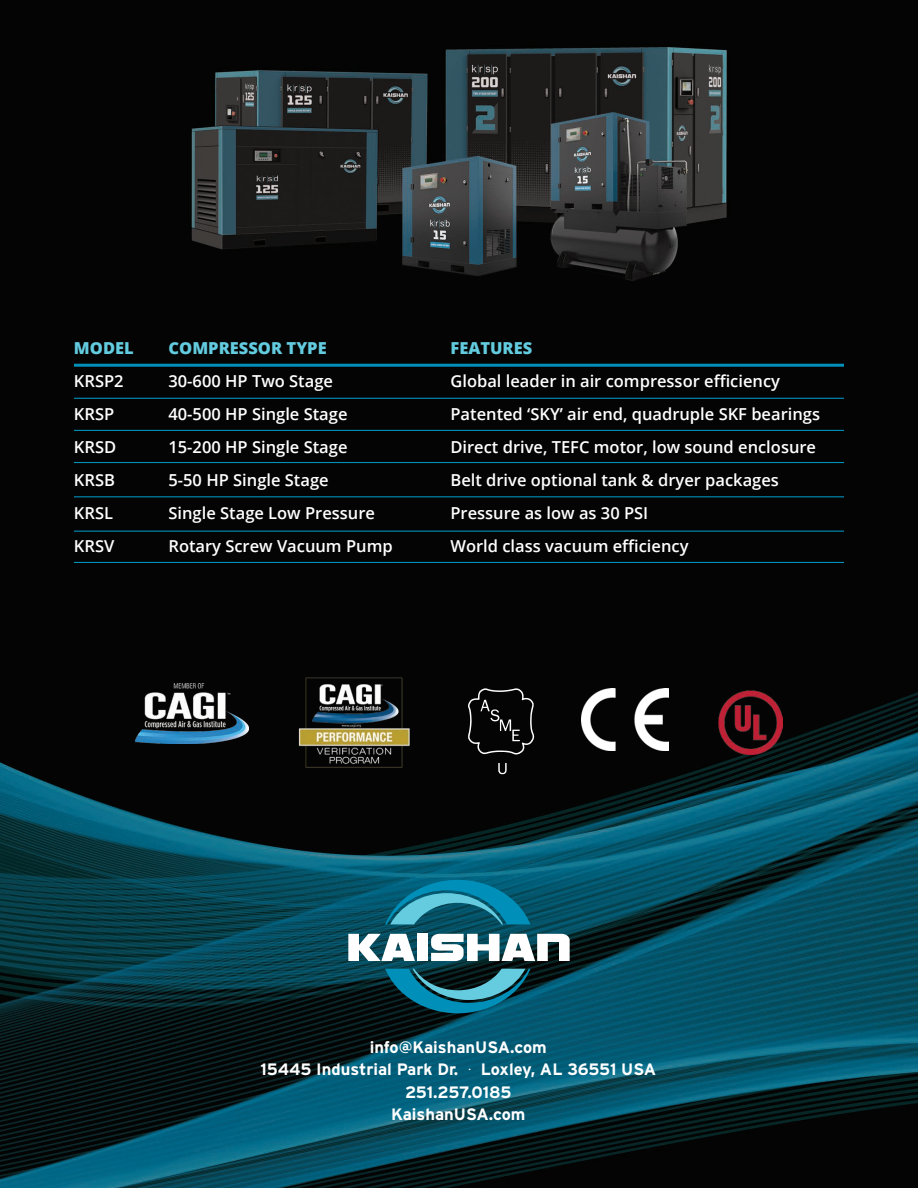
<style>
.page{position:relative;width:918px;height:1188px;background:#fff}
.page>*{position:absolute;margin:0;border:0;box-sizing:border-box;transform-origin:0 0}
.t1{font:600 16.5px "Open Sans";color:#fff}
.t2{font:700 16.5px/22.5px "Interstate";color:#fff;text-align:center}
.t3{font:800 16.5px "Open Sans";color:#63cbdf}
.s1{font-family:"Futura PT";font-weight:300}
</style>
<div class="page">
<img style="left:0;top:0;width:918px;height:1188px">
<svg style="left:498px;top:763px;width:9px;height:11px"></svg>
<svg style="left:468px;top:688px;width:66px;height:67px;background:#212221"></svg>
<svg style="left:385px;top:880px;width:145px;height:44px;background:#147b96"></svg>
<svg style="left:385px;top:969px;width:145px;height:44px;background:#155f72"></svg>
<svg style="left:348px;top:934px;width:67px;height:27px"></svg>
<div style="left:417px;top:934px;width:11px;height:27px;background:#fff"></div>
<svg style="left:431px;top:934px;width:139px;height:27px"></svg>
<hr style="left:74px;top:364px;width:770px;height:3px;background:#0090ba">
<hr style="left:74px;top:398px;width:770px;height:1px;background:#0090ba">
<hr style="left:74px;top:430px;width:770px;height:1px;background:#0090ba">
<hr style="left:74px;top:462px;width:770px;height:1px;background:#0090ba">
<hr style="left:74px;top:496px;width:770px;height:1px;background:#0090ba">
<hr style="left:74px;top:531px;width:770px;height:1px;background:#0090ba">
<hr style="left:74px;top:562px;width:770px;height:1px;background:#0090ba">
<img style="left:136px;top:683px;width:113px;height:61px">
<img style="left:581px;top:688px;width:88px;height:63px">
<img style="left:719px;top:691px;width:63px;height:63px">
<img style="left:299px;top:677px;width:116px;height:92px">
<p class="t3" style="left:74px;top:336px;width:61px">MODEL</p>
<p class="t3" style="left:168px;top:336px;width:160px">COMPRESSOR TYPE</p>
<p class="t3" style="left:450px;top:336px;width:83px">FEATURES</p>
<p class="t1" style="left:74px;top:370px;width:51px">KRSP2</p>
<p class="t1" style="left:168px;top:370px;width:166px">30-600 HP Two Stage</p>
<p class="t1" style="left:450px;top:370px;width:331px">Global leader in air compressor efficiency</p>
<p class="t1" style="left:74px;top:403px;width:42px">KRSP</p>
<p class="t1" style="left:168px;top:403px;width:181px">40-500 HP Single Stage</p>
<p class="t1" style="left:450px;top:403px;width:371px">Patented ‘SKY’ air end, quadruple SKF bearings</p>
<p class="t1" style="left:74px;top:436px;width:44px">KRSD</p>
<p class="t1" style="left:168px;top:436px;width:181px">15-200 HP Single Stage</p>
<p class="t1" style="left:450px;top:436px;width:367px">Direct drive, TEFC motor, low sound enclosure</p>
<p class="t1" style="left:74px;top:469px;width:43px">KRSB</p>
<p class="t1" style="left:168px;top:469px;width:162px">5-50 HP Single Stage</p>
<p class="t1" style="left:450px;top:469px;width:330px">Belt drive optional tank &amp; dryer packages</p>
<p class="t1" style="left:74px;top:502px;width:41px">KRSL</p>
<p class="t1" style="left:168px;top:502px;width:208px">Single Stage Low Pressure</p>
<p class="t1" style="left:450px;top:502px;width:199px">Pressure as low as 30 PSI</p>
<p class="t1" style="left:74px;top:535px;width:42px">KRSV</p>
<p class="t1" style="left:168px;top:535px;width:226px">Rotary Screw Vacuum Pump</p>
<p class="t1" style="left:450px;top:535px;width:240px">World class vacuum efficiency</p>
<p class="t2" style="left:260px;top:1036px;width:397px">info@KaishanUSA.com<br>15445 Industrial Park Dr. <span class="s1">·</span> Loxley, AL 36551 USA<br>251.257.0185<br>KaishanUSA.com</p>
</div>
